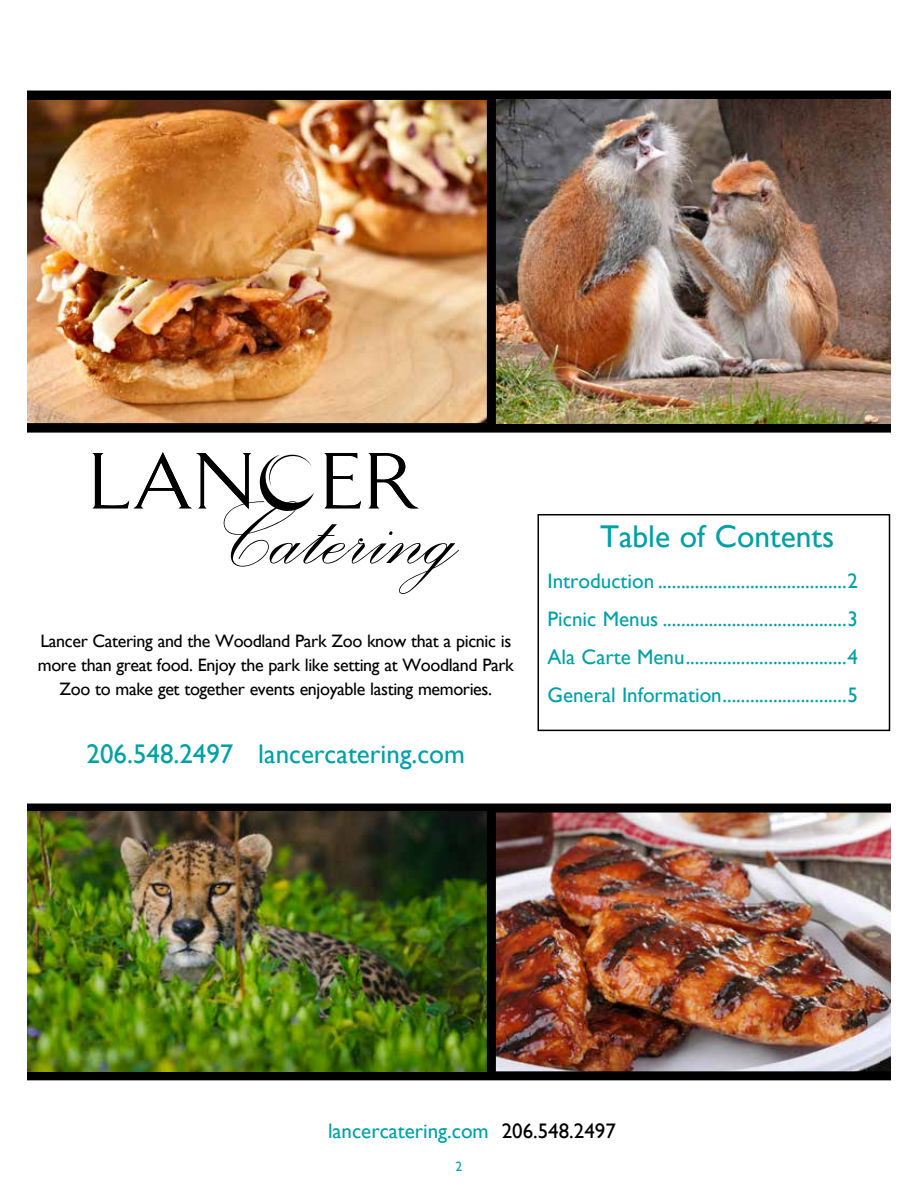
<style>
.page{position:relative;width:918px;height:1188px;background:#fff}
.page>*{position:absolute;margin:0;border:0;box-sizing:border-box;transform-origin:0 0}
.t1{font:31.5px "Gill Sans";color:#00a0a5}
.t2{font:27px "Gill Sans";color:#00a0a5}
.t3{font:21px/38px "Gill Sans";color:#00a0a5;text-align:justify}
.t4{font:18px/24px "Gill Sans";letter-spacing:-.02em;color:#000;text-align:center}
.t5{font:13.5px "Gill Sans";color:#00a0a5}
.s1{color:#000}
</style>
<div class="page">
<img style="left:496px;top:813px;width:395px;height:258px">
<img style="left:27px;top:100px;width:460px;height:323px">
<div style="left:27px;top:91px;width:864px;height:9px;background:#000"></div>
<div style="left:27px;top:423px;width:864px;height:9px;background:#000"></div>
<div style="left:27px;top:1071px;width:864px;height:9px;background:#000"></div>
<div style="left:27px;top:804px;width:864px;height:9px;background:#000"></div>
<svg style="left:92px;top:452px;width:367px;height:142px"></svg>
<div style="left:538px;top:514px;width:352px;height:217px;border:2px solid #000"></div>
<img style="left:496px;top:100px;width:395px;height:323px">
<img style="left:27px;top:812px;width:460px;height:259px">
<div style="left:487px;top:805px;width:9px;height:271px;background:#000"></div>
<div style="left:487px;top:94px;width:9px;height:336px;background:#000"></div>
<p class="t4" style="left:38px;top:630px;width:478px">Lancer Catering and the Woodland Park Zoo know that a picnic is more than great food. Enjoy the park like setting at Woodland Park<br>Zoo to make get together events enjoyable lasting memories.</p>
<p class="t2" style="left:87px;top:738px;width:380px">206.548.2497 lancercatering.com</p>
<h1 class="t1" style="left:600px;top:518px;width:236px">Table of Contents</h1>
<p class="t3" style="left:548px;top:563px;width:312px">Introduction .........................................2<br>Picnic Menus ........................................3<br>Ala Carte Menu...................................4<br>General Information...........................5</p>
<p class="t3" style="left:328px;top:1113px;width:289px">lancercatering.com <span class="s1">206.548.2497</span></p>
<p class="t5" style="left:456px;top:1159px;width:8px">2</p>
</div>
